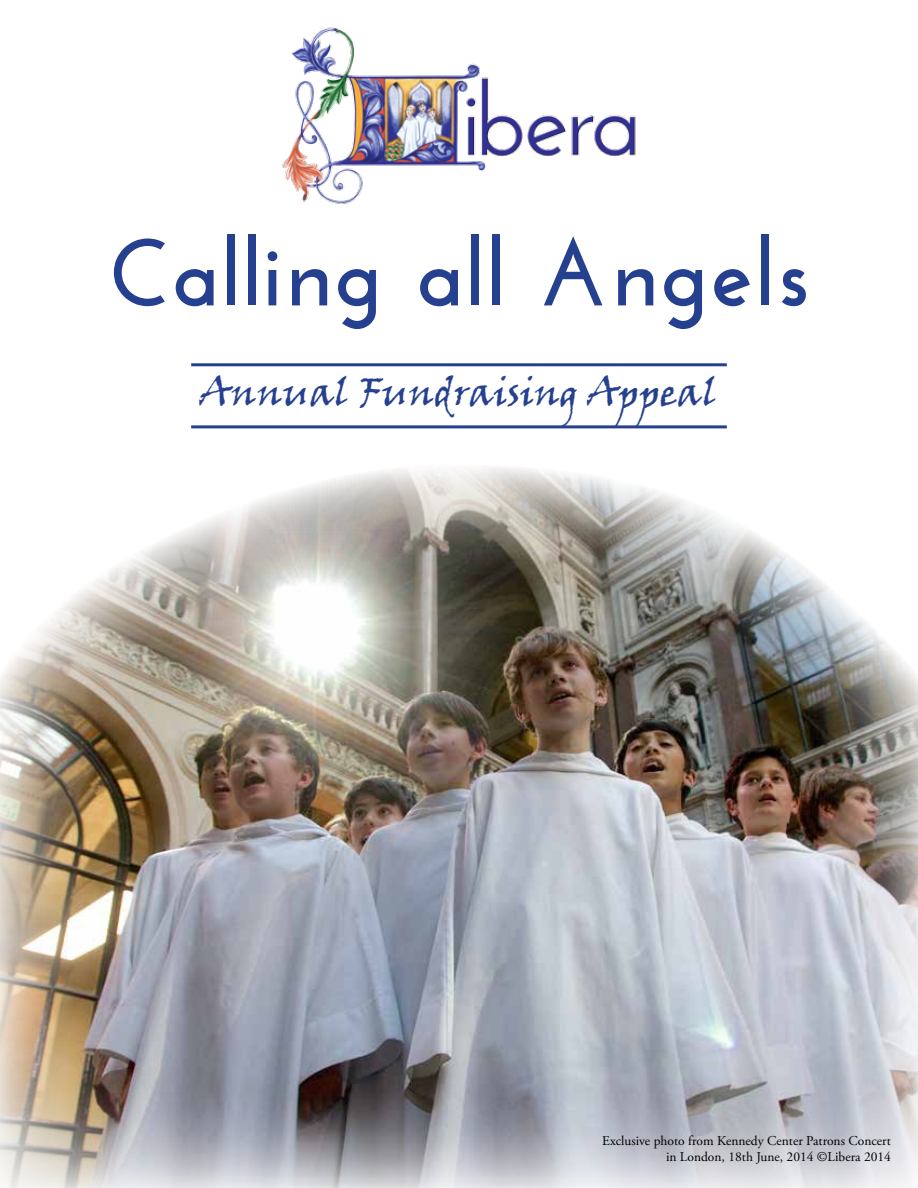
<style>
.page{position:relative;width:918px;height:1188px;background:#fff}
.page>*{position:absolute;margin:0;border:0;box-sizing:border-box;transform-origin:0 0}
.t1{font:700 94.5px "Josefin Sans";letter-spacing:.025em;color:#25408f}
.t2{font:39px "Viner Hand ITC";color:#25408f}
.t3{font:13.5px/16.2px "Adobe Garamond Pro";color:#000;text-align:right}
</style>
<div class="page">
<hr style="left:191px;top:363px;width:536px;height:3px;background:#25408f">
<hr style="left:191px;top:425px;width:536px;height:3px;background:#25408f">
<img style="left:0;top:468px;width:918px;height:720px">
<img style="left:282px;top:27px;width:354px;height:177px">
<h1 class="t1" style="left:108px;top:217px;width:703px">Calling all Angels</h1>
<h2 class="t2" style="left:200px;top:368px;width:519px">Annual Fundraising Appeal</h2>
<p class="t3" style="left:602px;top:1133px;width:290px">Exclusive photo from Kennedy Center Patrons Concert in London, 18th June, 2014 ©Libera 2014</p>
</div>
